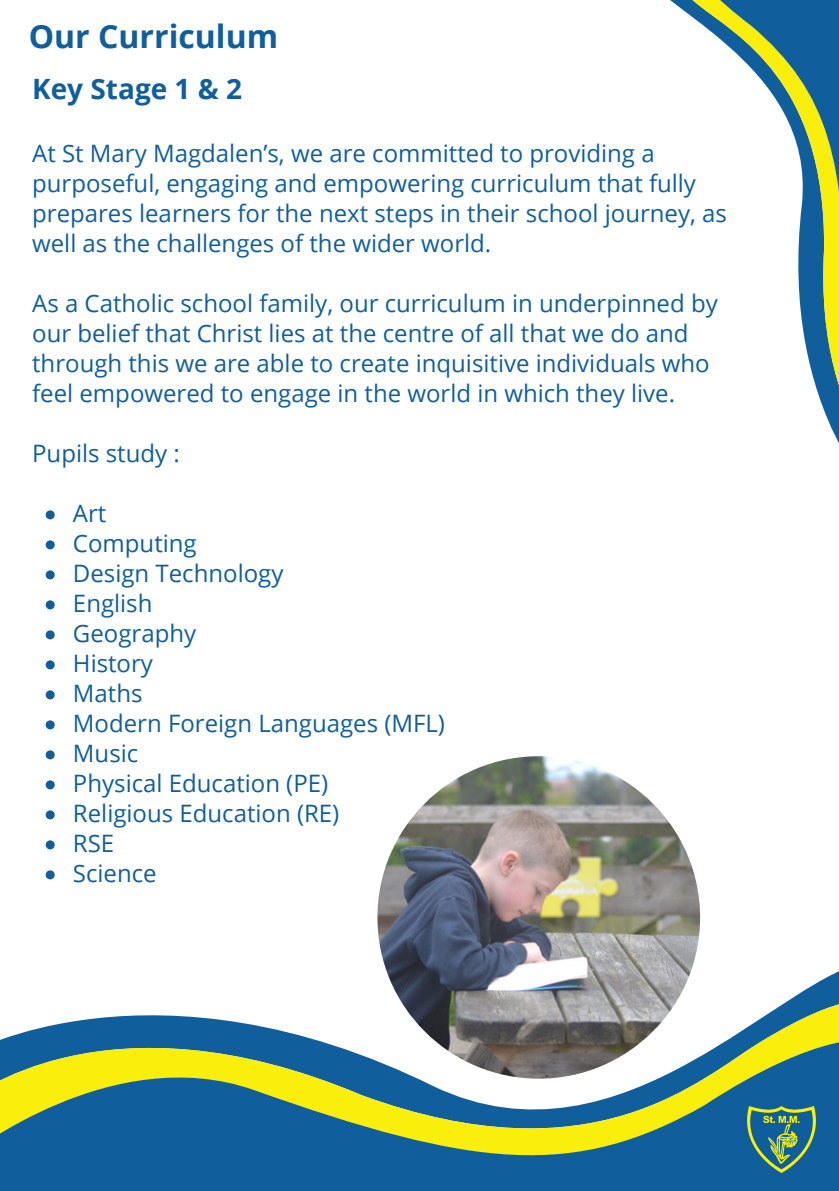
<style>
.page{position:relative;width:839px;height:1191px;background:#fff}
.page>*{position:absolute;margin:0;border:0;box-sizing:border-box;transform-origin:0 0}
.t1{font:700 32px "Open Sans";color:#115e9c}
.t2{font:700 28px "Open Sans";color:#115e9c}
.t3{font:24px/30px "Open Sans";color:#115e9c}
</style>
<div class="page">
<svg style="left:391px;top:963px;width:447px;height:37px"></svg>
<svg style="left:6px;top:1000px;width:832px;height:38px"></svg>
<svg style="left:0;top:1038px;width:838px;height:153px;background:#5b8d87"></svg>
<svg style="left:671px;top:0;width:167px;height:441px"></svg>
<img style="left:377px;top:756px;width:323px;height:323px;border-radius:50%">
<svg style="left:46px;top:510px;width:9px;height:9px"></svg>
<svg style="left:46px;top:540px;width:9px;height:9px"></svg>
<svg style="left:46px;top:570px;width:9px;height:9px"></svg>
<svg style="left:46px;top:600px;width:9px;height:9px"></svg>
<svg style="left:46px;top:630px;width:9px;height:9px"></svg>
<svg style="left:46px;top:660px;width:9px;height:9px"></svg>
<svg style="left:46px;top:690px;width:9px;height:9px"></svg>
<svg style="left:46px;top:720px;width:9px;height:9px"></svg>
<svg style="left:46px;top:750px;width:9px;height:9px"></svg>
<svg style="left:46px;top:780px;width:9px;height:9px"></svg>
<svg style="left:46px;top:810px;width:9px;height:9px"></svg>
<svg style="left:46px;top:840px;width:9px;height:9px"></svg>
<svg style="left:46px;top:870px;width:9px;height:9px"></svg>
<img style="left:747px;top:1107px;width:68px;height:66px">
<p class="t1" style="left:29px;top:14px;width:251px">Our Curriculum</p>
<h2 class="t2" style="left:32px;top:69px;width:211px">Key Stage 1 &amp; 2</h2>
<p class="t3" style="left:32px;top:138px;width:696px">At St Mary Magdalen’s, we are committed to providing a purposeful, engaging and empowering curriculum that fully prepares learners for the next steps in their school journey, as well as the challenges of the wider world.</p>
<p class="t3" style="left:32px;top:288px;width:687px">As a Catholic school family, our curriculum in underpinned by our belief that Christ lies at the centre of all that we do and through this we are able to create inquisitive individuals who feel empowered to engage in the world in which they live.</p>
<p class="t3" style="left:32px;top:438px;width:149px">Pupils study :</p>
<p class="t3" style="left:73px;top:498px;width:35px">Art</p>
<p class="t3" style="left:73px;top:528px;width:125px">Computing</p>
<p class="t3" style="left:73px;top:558px;width:212px">Design Technology</p>
<p class="t3" style="left:73px;top:588px;width:81px">English</p>
<p class="t3" style="left:73px;top:618px;width:125px">Geography</p>
<p class="t3" style="left:73px;top:648px;width:82px">History</p>
<p class="t3" style="left:73px;top:678px;width:71px">Maths</p>
<p class="t3" style="left:73px;top:708px;width:373px">Modern Foreign Languages (MFL)</p>
<p class="t3" style="left:73px;top:738px;width:67px">Music</p>
<p class="t3" style="left:73px;top:768px;width:257px">Physical Education (PE)</p>
<p class="t3" style="left:73px;top:798px;width:268px">Religious Education (RE)</p>
<p class="t3" style="left:73px;top:828px;width:43px">RSE</p>
<p class="t3" style="left:73px;top:858px;width:85px">Science</p>
</div>
